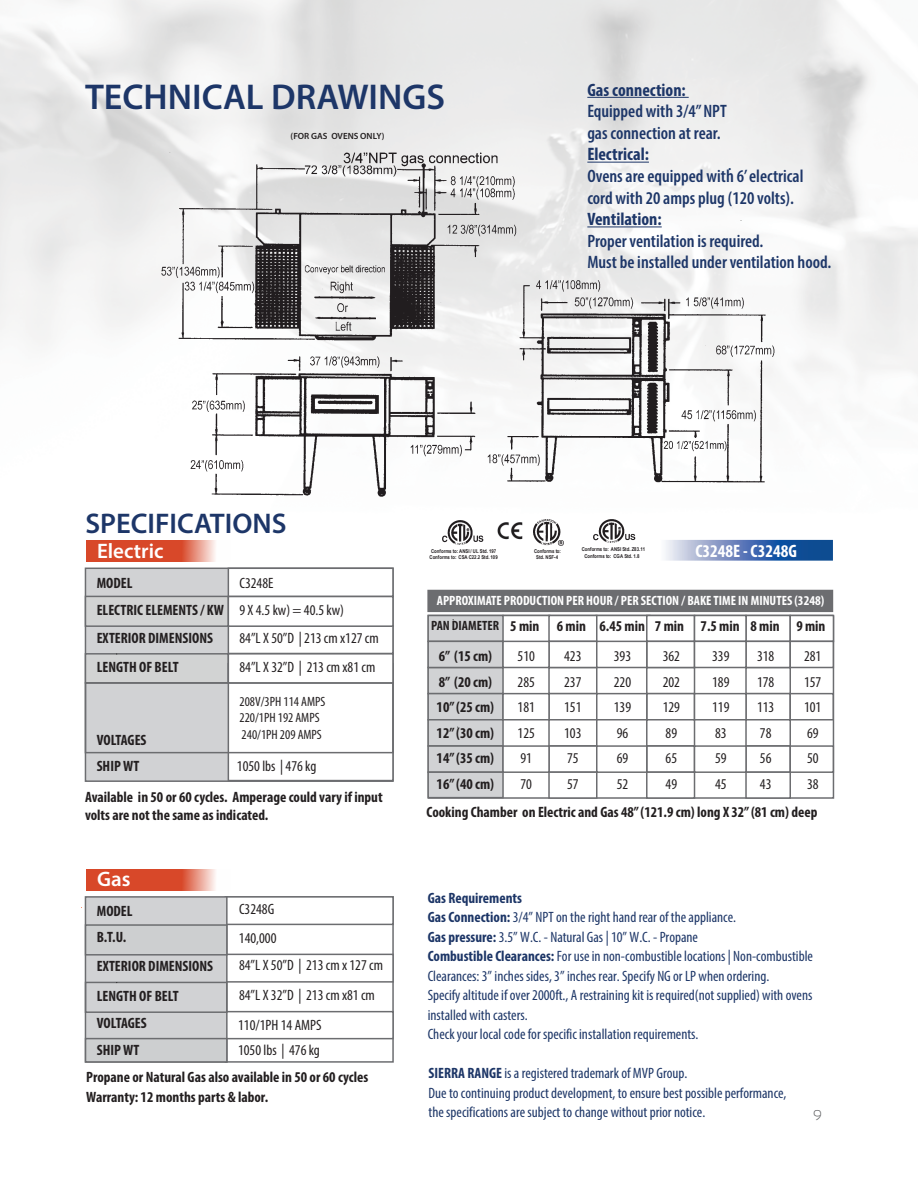
<style>
.page{position:relative;width:918px;height:1188px;background:#fff}
.page>*{position:absolute;margin:0;border:0;box-sizing:border-box;transform-origin:0 0}
.t1{font:600 36px "Myriad Pro";color:#1d3668}
.t2{font:600 28.5px "Myriad Pro";color:#1d3668}
.t3{font:600 21px "Myriad Pro";color:#fff}
.t4{font:600 condensed 18px/21.6px "Myriad Pro";color:#1d3668}
.t5{font:700 condensed 18px "Myriad Pro";color:#1d3668}
.t6{font:700 condensed 18px "Myriad Pro";color:#fff}
.t7{font:condensed 15px/19.5px "Myriad Pro";color:#1d3667}
.t8{font:700 condensed 15px/25.5px "Myriad Pro";color:#231f20}
.t9{font:condensed 15px/25.5px "Myriad Pro";color:#231f20}
.t10{font:300 14.25px "Sansation";color:#57585a}
.t11{font:700 condensed 13.5px "Myriad Pro";color:#fff}
.t12{font:condensed 13.5px/16.5px "Myriad Pro";color:#231f20}
.t13{font:700 condensed 13.5px "Myriad Pro";color:#231f20}
.t14{font:600 13.5px "Myriad Pro";color:#183567}
.t15{font:600 9px "Myriad Pro";color:#231f20}
.t16{font:700 5.25px "Arial Narrow";color:#211d1f}
.s1{font-weight:700}
</style>
<div class="page">
<img style="left:1px;top:0;width:917px;height:571px">
<img style="left:0;top:0;width:1px;height:571px">
<div style="left:225px;top:896px;width:169px;height:167px;background:#fff;border:2px solid #6c6d70"></div>
<div style="left:225px;top:896px;width:169px;height:29px;background:#fff;border:2px solid #6c6d70"></div>
<div style="left:217px;top:954px;width:177px;height:29px;background:#fff;border:2px solid #6c6d70"></div>
<div style="left:224px;top:1011px;width:170px;height:28px;background:#fff;border:2px solid #6c6d70"></div>
<div style="left:85px;top:896px;width:143px;height:167px;background:#d1d2d4;border:2px solid #6c6d70"></div>
<div style="left:428px;top:615px;width:406px;height:184px;background:#fff;border:2px solid #6c6d70"></div>
<div style="left:646px;top:615px;width:49px;height:27px;background:#fff;border:2px solid #6c6d70"></div>
<div style="left:646px;top:693px;width:49px;height:28px;background:#fff;border:2px solid #6c6d70"></div>
<div style="left:646px;top:641px;width:49px;height:27px;background:#fff;border:2px solid #6c6d70"></div>
<div style="left:646px;top:719px;width:49px;height:28px;background:#fff;border:2px solid #6c6d70"></div>
<div style="left:745px;top:615px;width:46px;height:27px;background:#fff;border:2px solid #6c6d70"></div>
<div style="left:745px;top:667px;width:46px;height:27px;background:#fff;border:2px solid #6c6d70"></div>
<div style="left:745px;top:693px;width:46px;height:28px;background:#fff;border:2px solid #6c6d70"></div>
<div style="left:745px;top:641px;width:46px;height:27px;background:#fff;border:2px solid #6c6d70"></div>
<div style="left:745px;top:719px;width:46px;height:28px;background:#fff;border:2px solid #6c6d70"></div>
<div style="left:646px;top:745px;width:49px;height:28px;background:#fff;border:2px solid #6c6d70"></div>
<div style="left:745px;top:745px;width:46px;height:28px;background:#fff;border:2px solid #6c6d70"></div>
<div style="left:694px;top:615px;width:53px;height:27px;background:#fff;border:2px solid #6c6d70"></div>
<svg style="left:789px;top:614px;width:46px;height:29px"></svg>
<svg style="left:647px;top:693px;width:1px;height:28px"></svg>
<div style="left:694px;top:693px;width:53px;height:28px;background:#fff;border:2px solid #6c6d70"></div>
<div style="left:789px;top:693px;width:45px;height:28px;background:#fff;border:2px solid #6c6d70"></div>
<svg style="left:647px;top:641px;width:1px;height:27px"></svg>
<div style="left:694px;top:641px;width:53px;height:27px;background:#fff;border:2px solid #6c6d70"></div>
<div style="left:789px;top:641px;width:45px;height:27px;background:#fff;border:2px solid #6c6d70"></div>
<svg style="left:647px;top:745px;width:1px;height:26px"></svg>
<div style="left:694px;top:745px;width:53px;height:28px;background:#fff;border:2px solid #6c6d70"></div>
<svg style="left:789px;top:745px;width:46px;height:29px"></svg>
<div style="left:646px;top:771px;width:49px;height:28px;background:#fff;border:2px solid #6c6d70"></div>
<div style="left:745px;top:771px;width:46px;height:28px;background:#fff;border:2px solid #6c6d70"></div>
<div style="left:427px;top:590px;width:406px;height:22px;background:#6c6d70"></div>
<img style="left:661px;top:540px;width:172px;height:21px">
<hr style="left:587px;top:97px;width:102px;height:1px;background:#1d3668">
<svg style="left:427px;top:615px;width:220px;height:184px"></svg>
<div style="left:85px;top:924px;width:143px;height:32px;background:#cdcfd0;border:2px solid #6c6d70"></div>
<div style="left:85px;top:982px;width:143px;height:31px;border:2px solid #6c6d70"></div>
<svg style="left:84px;top:1037px;width:144px;height:26px"></svg>
<div style="left:85px;top:568px;width:309px;height:214px;background:#d1d2d4;border:2px solid #6c6d70"></div>
<div style="left:85px;top:596px;width:144px;height:31px;background:#d2d3d3;border:2px solid #6c6d70"></div>
<div style="left:85px;top:653px;width:144px;height:31px;background:#d2d3d3;border:2px solid #6c6d70"></div>
<div style="left:228px;top:568px;width:166px;height:29px;background:#fff;border:2px solid #6c6d70"></div>
<div style="left:228px;top:625px;width:166px;height:29px;background:#fff"></div>
<div style="left:228px;top:663px;width:166px;height:118px;background:#fff;border:2px solid #6c6d70"></div>
<img style="left:442px;top:521px;width:43px;height:23px">
<img style="left:498px;top:519px;width:24px;height:24px">
<img style="left:533px;top:520px;width:30px;height:26px">
<img style="left:594px;top:519px;width:42px;height:24px">
<div style="left:85px;top:682px;width:309px;height:71px;border:2px solid #6c6d70"></div>
<div style="left:228px;top:653px;width:166px;height:31px;background:#fff;border:2px solid #6c6d70"></div>
<div style="left:228px;top:596px;width:166px;height:31px;background:#fff;border:2px solid #6c6d70"></div>
<svg style="left:86px;top:869px;width:130px;height:21px;background:#dc5f44"></svg>
<svg style="left:86px;top:541px;width:145px;height:21px;background:#e06f57"></svg>
<img style="left:157px;top:152px;width:619px;height:357px">
<h1 class="t1" style="left:85px;top:74px;width:362px">TECHNICAL DRAWINGS</h1>
<p class="t15" style="left:291px;top:131px;width:96px">(FOR GAS OVENS ONLY)</p>
<h2 class="t2" style="left:85px;top:505px;width:203px">SPECIFICATIONS</h2>
<p class="t5" style="left:587px;top:78px;width:100px">Gas connection:</p>
<p class="t4" style="left:587px;top:100px;width:141px">Equipped with 3/4” NPT gas connection at rear.</p>
<p class="t5" style="left:587px;top:143px;width:63px">Electrical:</p>
<p class="t4" style="left:587px;top:165px;width:218px">Ovens are equipped with 6’ electrical cord with 20 amps plug (120 volts).</p>
<p class="t5" style="left:587px;top:208px;width:76px">Ventilation:</p>
<p class="t4" style="left:587px;top:230px;width:246px">Proper ventilation is required.<br>Must be installed under ventilation hood.</p>
<p class="t14" style="left:728px;top:157px;width:5px">.</p>
<h3 class="t3" style="left:97px;top:537px;width:68px">Electric</h3>
<p class="t8" style="left:97px;top:569px;width:129px;line-height:27.6px">MODEL<br>ELECTRIC ELEMENTS / KW</p>
<p class="t8" style="left:97px;top:625px;width:118px">EXTERIOR DIMENSIONS</p>
<p class="t8" style="left:97px;top:654px;width:83px">LENGTH OF BELT</p>
<p class="t8" style="left:97px;top:727px;width:51px">VOLTAGES<br>SHIP WT</p>
<p class="t9" style="left:239px;top:571px;width:36px">C3248E</p>
<p class="t9" style="left:239px;top:597px;width:106px">9 X 4.5 kw) = 40.5 kw)</p>
<p class="t9" style="left:239px;top:625px;width:141px">84”L X 50”D | 213 cm x127 cm</p>
<p class="t9" style="left:239px;top:654px;width:137px">84”L X 32”D | 213 cm x81 cm</p>
<p class="t12" style="left:239px;top:693px;width:87px">208V/3PH 114 AMPS<br>220/1PH 192 AMPS<br>240/1PH 209 AMPS</p>
<p class="t9" style="left:237px;top:753px;width:81px">1050 lbs | 476 kg</p>
<p class="t8" style="left:85px;top:788px;width:299px;line-height:18px">Available in 50 or 60 cycles. Amperage could vary if input volts are not the same as indicated.</p>
<h3 class="t3" style="left:97px;top:866px;width:35px">Gas</h3>
<p class="t8" style="left:97px;top:898px;width:37px">MODEL<br>B.T.U.</p>
<p class="t9" style="left:239px;top:896px;width:37px">C3248G</p>
<p class="t9" style="left:239px;top:925px;width:39px">140,000</p>
<p class="t8" style="left:97px;top:953px;width:118px">EXTERIOR DIMENSIONS</p>
<p class="t9" style="left:239px;top:950px;width:145px;line-height:29.7px">84”L X 50”D | 213 cm x 127 cm<br>84”L X 32”D | 213 cm x81 cm</p>
<p class="t8" style="left:97px;top:982px;width:83px;line-height:27.2px">LENGTH OF BELT<br>VOLTAGES<br>SHIP WT</p>
<p class="t9" style="left:238px;top:1012px;width:85px">110/1PH 14 AMPS</p>
<p class="t9" style="left:238px;top:1037px;width:83px">1050 lbs | 476 kg</p>
<p class="t8" style="left:86px;top:1067px;width:284px;line-height:19.5px">Propane or Natural Gas also available in 50 or 60 cycles<br>Warranty: 12 months parts &amp; labor.</p>
<p class="t16" style="left:582px;top:545px;width:65px">Conforms to: ANSI Std. Z83.11</p>
<p class="t16" style="left:431px;top:547px;width:67px">Conforms to: ANSI / UL Std. 197</p>
<p class="t16" style="left:534px;top:547px;width:29px">Conforms to:</p>
<p class="t16" style="left:430px;top:553px;width:70px">Conforms to: CSA C22.2 Std. 109</p>
<p class="t16" style="left:536px;top:553px;width:23px">Std. NSF-4</p>
<p class="t16" style="left:584px;top:552px;width:57px">Conforms to: CGA Std. 1.8</p>
<p class="t6" style="left:695px;top:540px;width:103px">C3248E - C3248G</p>
<p class="t11" style="left:437px;top:592px;width:389px">APPROXIMATE PRODUCTION PER HOUR / PER SECTION / BAKE TIME IN MINUTES (3248)</p>
<p class="t13" style="left:431px;top:617px;width:69px">PAN DIAMETER</p>
<p class="t8" style="left:437px;top:643px;width:59px">6” (15 cm)<br>8” (20 cm)<br>10” (25 cm)<br>12” (30 cm)<br>14” (35 cm)<br>16” (40 cm)</p>
<p class="t8" style="left:557px;top:613px;width:31px">6 min</p>
<p class="t8" style="left:655px;top:613px;width:172px">7 min 7.5 min 8 min 9 min</p>
<p class="t8" style="left:510px;top:613px;width:31px">5 min</p>
<p class="t8" style="left:600px;top:613px;width:47px">6.45 min</p>
<p class="t9" style="left:518px;top:643px;width:19px">510<br>285<br>181<br>125<br>91<br>70</p>
<p class="t9" style="left:614px;top:643px;width:19px">393<br>220<br>139<br>96<br>69<br>52</p>
<p class="t9" style="left:712px;top:643px;width:19px">339<br>189<br>119<br>83<br>59<br>45</p>
<p class="t9" style="left:804px;top:643px;width:19px">281<br>157<br>101<br>69<br>50<br>38</p>
<p class="t9" style="left:564px;top:643px;width:19px">423<br>237<br>151<br>103<br>75<br>57</p>
<p class="t9" style="left:663px;top:643px;width:19px">362<br>202<br>129<br>89<br>65<br>49</p>
<p class="t9" style="left:757px;top:643px;width:19px">318<br>178<br>113<br>78<br>56<br>43</p>
<p class="t8" style="left:426px;top:799px;width:392px">Cooking Chamber on Electric and Gas 48” (121.9 cm) long X 32” (81 cm) deep</p>
<p class="t7" style="left:428px;top:888px;width:387px"><span class="s1">Gas Requirements<br>Gas Connection:</span> 3/4” NPT on the right hand rear of the appliance.<br><span class="s1">Gas pressure:</span> 3.5” W.C. - Natural Gas | 10” W.C. - Propane<br><span class="s1">Combustible Clearances:</span> For use in non-combustible locations | Non-combustible Clearances: 3” inches sides, 3” inches rear. Specify NG or LP when ordering.<br>Specify altitude if over 2000ft., A restraining kit is required(not supplied) with ovens installed with casters.<br>Check your local code for specific installation requirements.</p>
<p class="t7" style="left:429px;top:1063px;width:360px"><span class="s1">SIERRA RANGE</span> is a registered trademark of MVP Group.<br>Due to continuing product development, to ensure best possible performance, the specifications are subject to change without prior notice.</p>
<p class="t10" style="left:813px;top:1107px;width:10px">9</p>
</div>
